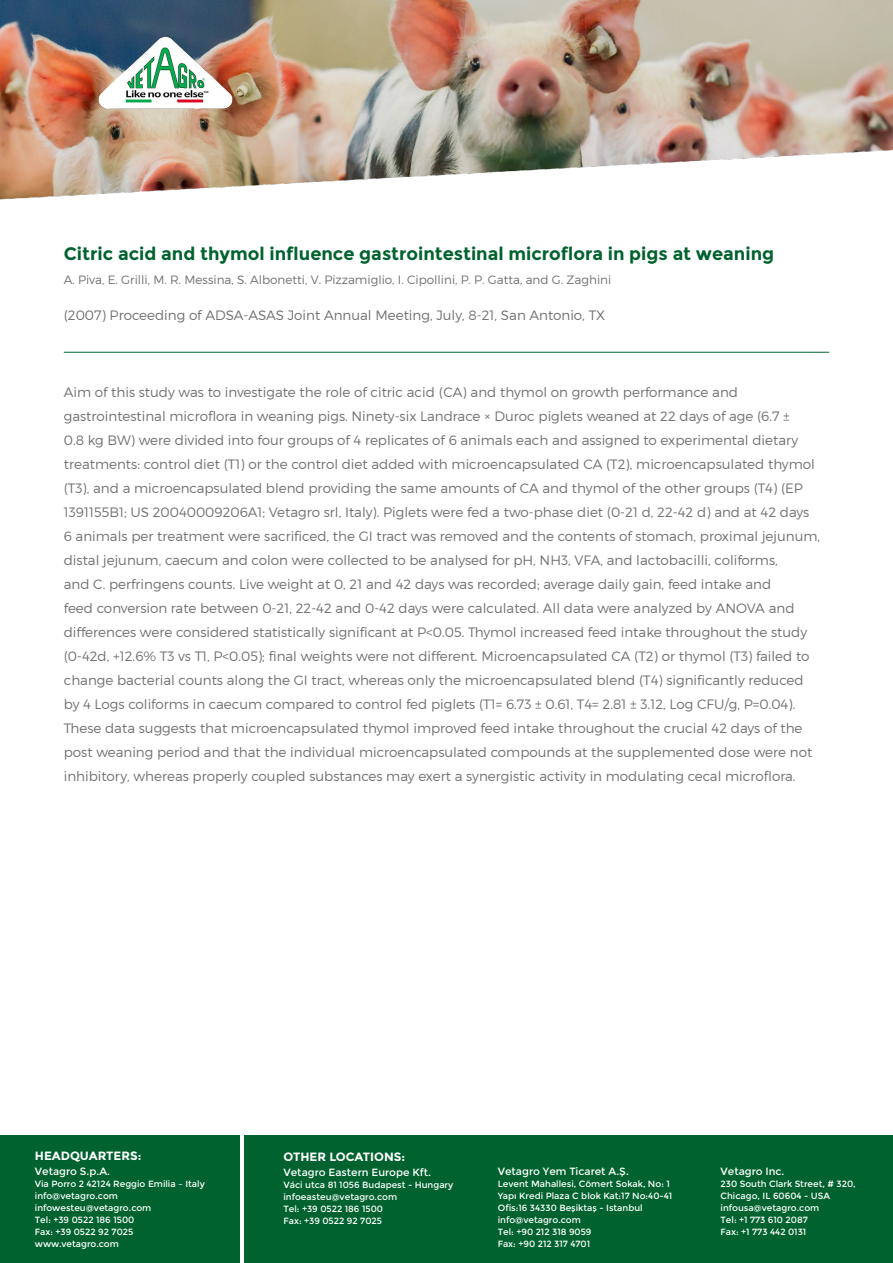
<style>
.page{position:relative;width:893px;height:1263px;background:#fff}
.page>*{position:absolute;margin:0;border:0;box-sizing:border-box;transform-origin:0 0}
.t1{font:700 18px "Montserrat";color:#00622e}
.t2{font:300 13.5px/24px "Montserrat";color:#706f6f}
.t3{font:300 12px "Montserrat";color:#706f6f}
.t4{font:700 12px "Montserrat";color:#fff}
.t5{font:10.5px "Montserrat";color:#fff}
.t6{font:9px/12px "Montserrat";color:#fff}
.s1{font-family:"Gotham";font-weight:500}
</style>
<div class="page">
<img style="left:0;top:0;width:893px;height:353px">
<img style="left:97px;top:34px;width:137px;height:77px">
<hr style="left:64px;top:352px;width:765px;height:1px;background:#00622e">
<div style="left:0;top:1135px;width:240px;height:128px;background:#00622e"></div>
<div style="left:245px;top:1135px;width:648px;height:128px;background:#00622e"></div>
<h1 class="t1" style="left:64px;top:243px;width:712px">Citric acid and thymol influence gastrointestinal microflora in pigs at weaning</h1>
<p class="t3" style="left:64px;top:273px;width:549px">A. Piva, E. Grilli, M. R. Messina, S. Albonetti, V. Pizzamiglio, I. Cipollini, P. P. Gatta, and G. Zaghini</p>
<p class="t2" style="left:64px;top:303px;width:543px">(2007) Proceeding of ADSA-ASAS Joint Annual Meeting, July, 8-21, San Antonio, TX</p>
<p class="t2" style="left:64px;top:380px;width:758px">Aim of this study was to investigate the role of citric acid (CA) and thymol on growth performance and gastrointestinal microflora in weaning pigs. Ninety-six Landrace × Duroc piglets weaned at 22 days of age (6.7 ±<br>0.8 kg BW) were divided into four groups of 4 replicates of 6 animals each and assigned to experimental dietary treatments: control diet (T1) or the control diet added with microencapsulated CA (T2), microencapsulated thymol (T3), and a microencapsulated blend providing the same amounts of CA and thymol of the other groups (T4) (EP 1391155B1; US 20040009206A1; Vetagro srl, Italy). Piglets were fed a two-phase diet (0-21 d, 22-42 d) and at 42 days 6 animals per treatment were sacrificed, the GI tract was removed and the contents of stomach, proximal jejunum, distal jejunum, caecum and colon were collected to be analysed for pH, NH3, VFA, and lactobacilli, coliforms,<br>and C. perfringens counts. Live weight at 0, 21 and 42 days was recorded; average daily gain, feed intake and<br>feed conversion rate between 0-21, 22-42 and 0-42 days were calculated. All data were analyzed by ANOVA and differences were considered statistically significant at P&lt;0.05. Thymol increased feed intake throughout the study (0-42d, +12.6% T3 vs T1, P&lt;0.05); final weights were not different. Microencapsulated CA (T2) or thymol (T3) failed to change bacterial counts along the GI tract, whereas only the microencapsulated blend (T4) significantly reduced by 4 Logs coliforms in caecum compared to control fed piglets (T1= 6.73 ± 0.61, T4= 2.81 ± 3.12, Log CFU/g, P=0.04).<br>These data suggests that microencapsulated thymol improved feed intake throughout the crucial 42 days of the post weaning period and that the individual microencapsulated compounds at the supplemented dose were not inhibitory, whereas properly coupled substances may exert a synergistic activity in modulating cecal microflora.</p>
<p class="t4" style="left:35px;top:1149px;width:108px">HEADQUARTERS:</p>
<p class="t5" style="left:35px;top:1165px;width:77px">Vetagro S.p.A.</p>
<p class="t6" style="left:35px;top:1178px;width:171px">Via Porro 2 42124 Reggio Emilia – Italy info@vetagro.com infowesteu@vetagro.com<br>Tel: +39 0522 186 1500<br>Fax: +39 0522 92 7025 www.vetagro.com</p>
<p class="t4" style="left:283px;top:1150px;width:123px">OTHER LOCATIONS:</p>
<p class="t5" style="left:283px;top:1166px;width:149px">Vetagro Eastern Europe Kft.</p>
<p class="t6" style="left:283px;top:1179px;width:171px">Váci utca 81 1056 Budapest - Hungary infoeasteu@vetagro.com<br>Tel: +39 0522 186 1500<br>Fax: +39 0522 92 7025</p>
<p class="t5" style="left:498px;top:1165px;width:133px">Vetagro Yem Ticaret A.<span class="s1">Ş</span>.</p>
<p class="t6" style="left:498px;top:1178px;width:176px">Levent Mahallesi, Cömert Sokak, No: 1<br>Yapı Kredi Plaza C blok Kat:17 No:40-41<br>Ofis:16 34330 Be<span class="s1">ş</span>ikta<span class="s1">ş</span> - Istanbul info@vetagro.com<br>Tel: +90 212 318 9059<br>Fax: +90 212 317 4701</p>
<p class="t5" style="left:720px;top:1165px;width:65px">Vetagro Inc.</p>
<p class="t6" style="left:720px;top:1178px;width:137px">230 South Clark Street, # 320,<br>Chicago, IL 60604 - USA infousa@vetagro.com<br>Tel: +1 773 610 2087<br>Fax: +1 773 442 0131</p>
</div>
